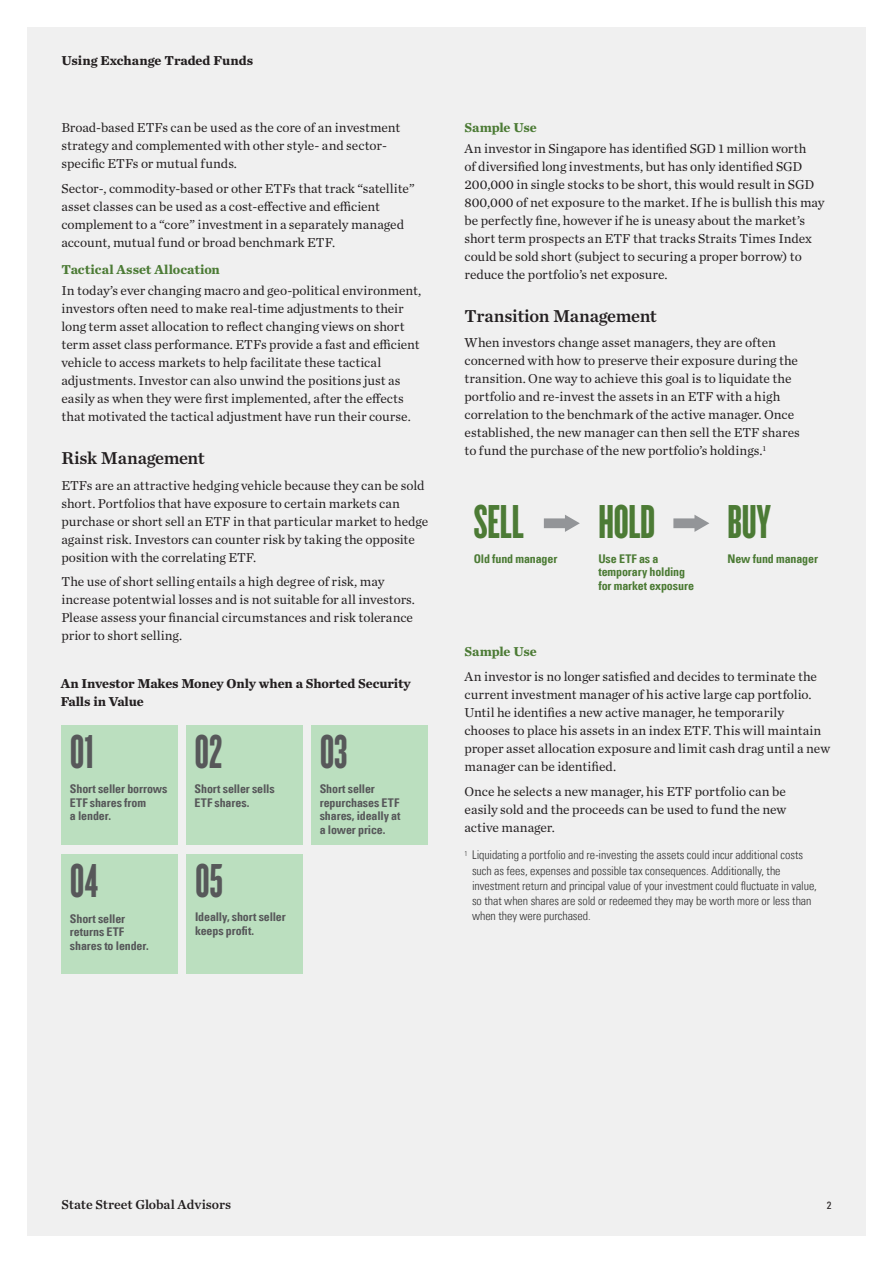
<style>
.page{position:relative;width:893px;height:1263px;background:#fff}
.page>*{position:absolute;margin:0;border:0;box-sizing:border-box;transform-origin:0 0}
.BODY_-_04_text{font:49.5px "Knockout 67 Full Bantamwt";letter-spacing:-.005em;color:#4c7b35}
.BODY_-_04_text-2{font:49.5px "Knockout 67 Full Bantamwt";letter-spacing:-.005em;color:#57585a}
.BODY_-_01_head_level{font:18px "Chronicle Text G1 Semi";letter-spacing:-.02em;color:#231f20}
.BODY_-_04_text-3{font:13.5px/18px "Chronicle Text G1";color:#231f20}
.FIGURE_-_00_title{font:700 13.5px/18px "Chronicle Text G1";letter-spacing:-.01em;color:#231f20}
.BODY_-_01_head_level-2{font:700 13.5px "Chronicle Text G1";color:#4c7b35}
.t1{font:13.5px "Chronicle Text G1 Semi";color:#231f20}
.BODY_-_04_text-4{font:700 13.5px "Chronicle Text G1";color:#231f20}
.BODY_-_04_text-5{font:700 13.5px "Chronicle Text G1";letter-spacing:-.01em;color:#4c7b35}
.FOOTER_-_01_footnote{font:12px/15px "Univers Com 47 Light Cond";letter-spacing:-.005em;color:#333}
.BODY_-_04_text-6{font:12px/13.5px "Univers Com 67 Bold Cond";letter-spacing:-.01em;color:#57585a}
.BODY_-_04_text-7{font:12px/13.5px "Univers Com 67 Bold Cond";letter-spacing:-.01em;color:#4c7b35}
.FOOTER_-_02_page_num{font:condensed 10.5px "Univers Com 57";color:#231f20}
</style>
<div class="page">
<div style="left:27px;top:27px;width:839px;height:1209px;background:#f0f0f0"></div>
<div style="left:61px;top:726px;width:117px;height:119px;background:#bbdfbf"></div>
<div style="left:311px;top:726px;width:117px;height:119px;background:#bbdfbf"></div>
<div style="left:186px;top:854px;width:117px;height:120px;background:#bbdfbf"></div>
<div style="left:186px;top:726px;width:117px;height:119px;background:#bbdfbf"></div>
<div style="left:61px;top:854px;width:117px;height:120px;background:#bbdfbf"></div>
<div style="left:544px;top:518px;width:23px;height:10px;background:#939598"></div>
<svg style="left:565px;top:515px;width:15px;height:17px"></svg>
<div style="left:673px;top:518px;width:24px;height:10px;background:#939598"></div>
<svg style="left:694px;top:515px;width:15px;height:17px"></svg>
<p class="BODY_-_04_text-4" style="left:61px;top:49px;width:193px">Using Exchange Traded Funds</p>
<p class="BODY_-_04_text-3" style="left:61px;top:118px;width:340px">Broad-based ETFs can be used as the core of an investment strategy and complemented with other style- and sector&shy;specific ETFs or mutual funds.</p>
<p class="BODY_-_04_text-3" style="left:61px;top:178px;width:355px">Sector-, commodity-based or other ETFs that track “satellite” asset classes can be used as a cost-effective and efficient complement to a “core” investment in a separately managed account, mutual fund or broad benchmark ETF.</p>
<p class="BODY_-_01_head_level-2" style="left:61px;top:259px;width:160px">Tactical Asset Allocation</p>
<p class="BODY_-_04_text-3" style="left:61px;top:281px;width:361px">In today’s ever changing macro and geo-political environment, investors often need to make real-time adjustments to their long term asset allocation to reflect changing views on short term asset class performance. ETFs provide a fast and efficient vehicle to access markets to help facilitate these tactical adjustments. Investor can also unwind the positions just as easily as when they were first implemented, after the effects that motivated the tactical adjustment have run their course.</p>
<p class="BODY_-_01_head_level" style="left:61px;top:444px;width:145px">Risk Management</p>
<p class="BODY_-_04_text-3" style="left:61px;top:475px;width:368px">ETFs are an attractive hedging vehicle because they can be sold short. Portfolios that have exposure to certain markets can purchase or short sell an ETF in that particular market to hedge against risk. Investors can counter risk by taking the opposite position with the correlating ETF.</p>
<p class="BODY_-_04_text-3" style="left:61px;top:572px;width:355px">The use of short selling entails a high degree of risk, may increase potentwial losses and is not suitable for all investors.<br>Please assess your financial circumstances and risk tolerance prior to short selling.</p>
<p class="FIGURE_-_00_title" style="left:61px;top:674px;width:351px">An Investor Makes Money Only when a Shorted Security<br>Falls in Value</p>
<p class="BODY_-_04_text-2" style="left:70px;top:723px;width:26px">01</p>
<p class="BODY_-_04_text-6" style="left:70px;top:782px;width:99px">Short seller borrows<br>ETF shares from<br>a lender.</p>
<p class="BODY_-_04_text-2" style="left:195px;top:723px;width:29px">02</p>
<p class="BODY_-_04_text-6" style="left:195px;top:782px;width:82px">Short seller sells<br>ETF shares.</p>
<p class="BODY_-_04_text-2" style="left:320px;top:723px;width:29px">03</p>
<p class="BODY_-_04_text-6" style="left:320px;top:782px;width:82px">Short seller repurchases ETF shares, ideally at a lower price.</p>
<p class="BODY_-_04_text-2" style="left:70px;top:851px;width:30px">04</p>
<p class="BODY_-_04_text-6" style="left:70px;top:912px;width:80px">Short seller returns ETF shares to lender.</p>
<p class="BODY_-_04_text-2" style="left:195px;top:851px;width:29px">05</p>
<p class="BODY_-_04_text-6" style="left:195px;top:910px;width:92px">Ideally, short seller keeps profit.</p>
<p class="BODY_-_01_head_level-2" style="left:464px;top:116px;width:74px">Sample Use</p>
<p class="BODY_-_04_text-3" style="left:464px;top:139px;width:362px">An investor in Singapore has identified SGD 1 million worth<br>of diversified long investments, but has only identified SGD 200,000 in single stocks to be short, this would result in SGD 800,000 of net exposure to the market. If he is bullish this may be perfectly fine, however if he is uneasy about the market’s short term prospects an ETF that tracks Straits Times Index could be sold short (subject to securing a proper borrow) to reduce the portfolio’s net exposure.</p>
<p class="BODY_-_01_head_level" style="left:464px;top:302px;width:194px">Transition Management</p>
<p class="BODY_-_04_text-3" style="left:464px;top:333px;width:337px">When investors change asset managers, they are often concerned with how to preserve their exposure during the transition. One way to achieve this goal is to liquidate the portfolio and re-invest the assets in an ETF with a high correlation to the benchmark of the active manager. Once established, the new manager can then sell the ETF shares to fund the purchase of the new portfolio’s holdings.<sup>1</sup></p>
<p class="BODY_-_04_text" style="left:474px;top:492px;width:52px">SELL</p>
<p class="BODY_-_04_text-7" style="left:474px;top:551px;width:85px">Old fund manager</p>
<p class="BODY_-_04_text" style="left:598px;top:492px;width:58px">HOLD</p>
<p class="BODY_-_04_text-7" style="left:598px;top:551px;width:97px">Use ETF as a temporary holding for market exposure</p>
<p class="BODY_-_04_text" style="left:728px;top:492px;width:45px">BUY</p>
<p class="BODY_-_04_text-7" style="left:728px;top:551px;width:92px">New fund manager</p>
<p class="BODY_-_04_text-5" style="left:464px;top:641px;width:74px">Sample Use</p>
<p class="BODY_-_04_text-3" style="left:464px;top:667px;width:367px">An investor is no longer satisfied and decides to terminate the current investment manager of his active large cap portfolio.<br>Until he identifies a new active manager, he temporarily chooses to place his assets in an index ETF. This will maintain proper asset allocation exposure and limit cash drag until a new manager can be identified.</p>
<p class="BODY_-_04_text-3" style="left:464px;top:781px;width:323px;text-align:justify">Once he selects a new manager, his ETF portfolio can be easily sold and the proceeds can be used to fund the new active manager.</p>
<p class="FOOTER_-_01_footnote" style="left:472px;top:848px;width:346px;text-indent:-8px"><sup>1</sup> Liquidating a portfolio and re-investing the assets could incur additional costs such as fees, expenses and possible tax consequences. Additionally, the investment return and principal value of your investment could fluctuate in value, so that when shares are sold or redeemed they may be worth more or less than when they were purchased.</p>
<p class="t1" style="left:61px;top:1194px;width:171px">State Street Global Advisors</p>
<p class="FOOTER_-_02_page_num" style="left:827px;top:1199px;width:6px">2</p>
</div>
